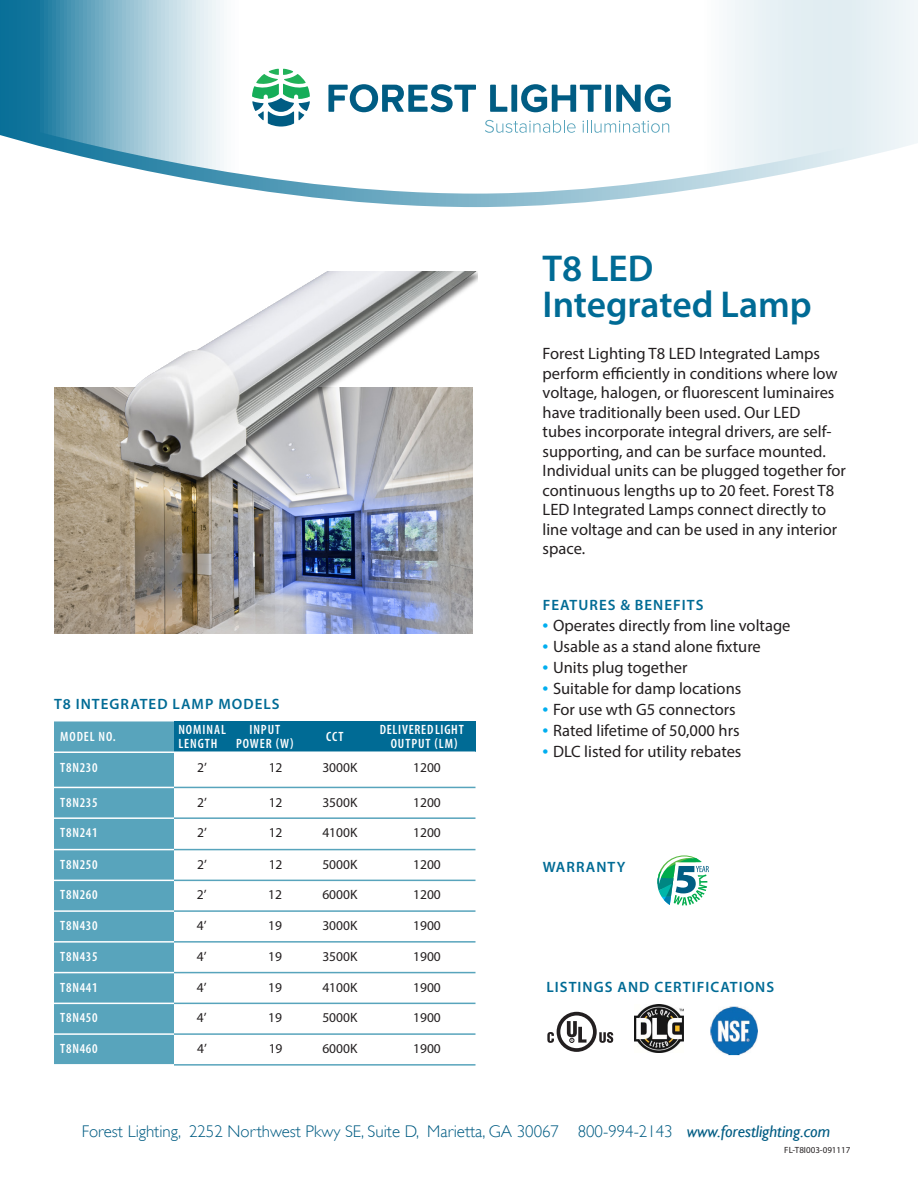
<style>
.page{position:relative;width:918px;height:1188px;background:#fff}
.page>*{position:absolute;margin:0;border:0;box-sizing:border-box;transform-origin:0 0}
.product_name{font:600 37.5px/36px "Myriad Pro";color:#006b95}
.t1{font:300 16.95px "Gill Sans";color:#005c83}
.intro{font:16.5px/19.5px "Myriad Pro";color:#231f20}
.subhead{font:600 15px "Myriad Pro";letter-spacing:.07em;color:#006b95}
.product_number_table{font:13.5px "Myriad Pro";color:#231f20}
.table_head{font:600 condensed 13.5px "Myriad Pro";letter-spacing:.06em;color:#fff}
.contact_copy{font:9px "Myriad Pro";color:#231f20}
.s1{font-size:21px;color:#00aeef}
.s2{font-weight:400;font-style:italic}
</style>
<div class="page">
<svg style="left:0;top:0;width:918px;height:207px"></svg>
<svg style="left:328px;top:84px;width:148px;height:28px"></svg>
<svg style="left:490px;top:85px;width:17px;height:27px"></svg>
<div style="left:511px;top:85px;width:6px;height:27px;background:#005c83"></div>
<svg style="left:521px;top:84px;width:80px;height:28px"></svg>
<div style="left:605px;top:85px;width:6px;height:27px;background:#005c83"></div>
<svg style="left:616px;top:84px;width:55px;height:28px"></svg>
<svg style="left:485px;top:120px;width:91px;height:13px"></svg>
<svg style="left:583px;top:120px;width:86px;height:13px"></svg>
<svg style="left:252px;top:69px;width:58px;height:58px"></svg>
<img style="left:54px;top:387px;width:419px;height:247px">
<div style="left:54px;top:721px;width:120px;height:343px;background:#58a4bc"></div>
<div style="left:174px;top:721px;width:302px;height:31px;background:#006b95"></div>
<hr style="left:54px;top:787px;width:120px;height:1px;background:#fff">
<hr style="left:54px;top:817px;width:120px;height:2px;background:#fff">
<hr style="left:54px;top:849px;width:120px;height:1px;background:#fff">
<hr style="left:54px;top:880px;width:120px;height:1px;background:#fff">
<hr style="left:54px;top:910px;width:120px;height:2px;background:#fff">
<hr style="left:54px;top:941px;width:120px;height:2px;background:#fff">
<hr style="left:54px;top:972px;width:120px;height:1px;background:#fff">
<hr style="left:54px;top:1003px;width:120px;height:1px;background:#fff">
<hr style="left:54px;top:1033px;width:120px;height:2px;background:#fff">
<hr style="left:54px;top:751px;width:120px;height:2px;background:#fff">
<hr style="left:174px;top:751px;width:302px;height:2px;background:#fff">
<hr style="left:174px;top:787px;width:302px;height:1px;background:#58a4bc">
<hr style="left:174px;top:817px;width:302px;height:2px;background:#58a4bc">
<hr style="left:174px;top:849px;width:302px;height:1px;background:#58a4bc">
<hr style="left:174px;top:880px;width:302px;height:1px;background:#58a4bc">
<hr style="left:174px;top:910px;width:302px;height:2px;background:#58a4bc">
<hr style="left:174px;top:941px;width:302px;height:2px;background:#58a4bc">
<hr style="left:174px;top:972px;width:302px;height:1px;background:#58a4bc">
<hr style="left:174px;top:1003px;width:302px;height:1px;background:#58a4bc">
<hr style="left:174px;top:1033px;width:302px;height:2px;background:#58a4bc">
<hr style="left:174px;top:1064px;width:302px;height:2px;background:#58a4bc">
<svg style="left:599px;top:1032px;width:14px;height:11px"></svg>
<svg style="left:557px;top:1012px;width:40px;height:40px"></svg>
<div style="left:560px;top:1016px;width:33px;height:32px;background:#fff;border-radius:50%"></div>
<svg style="left:567px;top:1021px;width:20px;height:22px"></svg>
<svg style="left:547px;top:1032px;width:7px;height:11px"></svg>
<svg style="left:657px;top:855px;width:52px;height:50px"></svg>
<img style="left:710px;top:1006px;width:48px;height:50px">
<img style="left:112px;top:272px;width:365px;height:222px">
<img style="left:634px;top:1005px;width:50px;height:48px">
<p class="subhead" style="left:54px;top:695px;width:227px">T8 INTEGRATED LAMP MODELS</p>
<p class="table_head" style="left:178px;top:721px;width:49px">NOMINAL</p>
<p class="table_head" style="left:249px;top:721px;width:32px">INPUT</p>
<p class="table_head" style="left:380px;top:721px;width:85px">DELIVERED LIGHT</p>
<p class="table_head" style="left:178px;top:735px;width:41px">LENGTH</p>
<p class="table_head" style="left:236px;top:735px;width:59px">POWER (W)</p>
<p class="table_head" style="left:391px;top:735px;width:68px">OUTPUT (LM)</p>
<p class="table_head" style="left:60px;top:728px;width:57px">MODEL NO.</p>
<p class="table_head" style="left:326px;top:728px;width:19px">CCT</p>
<p class="table_head" style="left:60px;top:759px;width:39px">T8N230</p>
<p class="product_number_table" style="left:197px;top:759px;width:11px">2’</p>
<p class="product_number_table" style="left:269px;top:759px;width:15px">12</p>
<p class="product_number_table" style="left:322px;top:759px;width:37px">3000K</p>
<p class="product_number_table" style="left:413px;top:759px;width:29px">1200</p>
<p class="table_head" style="left:60px;top:794px;width:39px">T8N235</p>
<p class="product_number_table" style="left:197px;top:794px;width:11px">2’</p>
<p class="product_number_table" style="left:269px;top:794px;width:15px">12</p>
<p class="product_number_table" style="left:322px;top:794px;width:37px">3500K</p>
<p class="product_number_table" style="left:413px;top:794px;width:29px">1200</p>
<p class="table_head" style="left:60px;top:825px;width:39px">T8N241</p>
<p class="product_number_table" style="left:197px;top:824px;width:11px">2’</p>
<p class="product_number_table" style="left:269px;top:824px;width:15px">12</p>
<p class="product_number_table" style="left:322px;top:824px;width:37px">4100K</p>
<p class="product_number_table" style="left:413px;top:824px;width:29px">1200</p>
<p class="table_head" style="left:60px;top:856px;width:39px">T8N250</p>
<p class="product_number_table" style="left:197px;top:856px;width:11px">2’</p>
<p class="product_number_table" style="left:269px;top:856px;width:15px">12</p>
<p class="product_number_table" style="left:322px;top:856px;width:37px">5000K</p>
<p class="product_number_table" style="left:413px;top:856px;width:29px">1200</p>
<p class="table_head" style="left:60px;top:887px;width:39px">T8N260</p>
<p class="product_number_table" style="left:197px;top:887px;width:11px">2’</p>
<p class="product_number_table" style="left:268px;top:887px;width:15px">12</p>
<p class="product_number_table" style="left:322px;top:887px;width:37px">6000K</p>
<p class="product_number_table" style="left:413px;top:887px;width:29px">1200</p>
<p class="table_head" style="left:60px;top:917px;width:39px">T8N430</p>
<p class="product_number_table" style="left:197px;top:917px;width:11px">4’</p>
<p class="product_number_table" style="left:268px;top:917px;width:15px">19</p>
<p class="product_number_table" style="left:322px;top:917px;width:37px">3000K</p>
<p class="product_number_table" style="left:413px;top:917px;width:29px">1900</p>
<p class="table_head" style="left:60px;top:948px;width:39px">T8N435</p>
<p class="product_number_table" style="left:197px;top:948px;width:11px">4’</p>
<p class="product_number_table" style="left:268px;top:948px;width:15px">19</p>
<p class="product_number_table" style="left:322px;top:948px;width:37px">3500K</p>
<p class="product_number_table" style="left:413px;top:948px;width:29px">1900</p>
<p class="table_head" style="left:60px;top:979px;width:39px">T8N441</p>
<p class="product_number_table" style="left:197px;top:979px;width:11px">4’</p>
<p class="product_number_table" style="left:268px;top:979px;width:15px">19</p>
<p class="product_number_table" style="left:322px;top:979px;width:37px">4100K</p>
<p class="product_number_table" style="left:413px;top:979px;width:29px">1900</p>
<p class="table_head" style="left:60px;top:1010px;width:39px">T8N450</p>
<p class="product_number_table" style="left:197px;top:1010px;width:11px">4’</p>
<p class="product_number_table" style="left:268px;top:1010px;width:15px">19</p>
<p class="product_number_table" style="left:322px;top:1010px;width:37px">5000K</p>
<p class="product_number_table" style="left:413px;top:1010px;width:29px">1900</p>
<p class="table_head" style="left:60px;top:1040px;width:39px">T8N460</p>
<p class="product_number_table" style="left:197px;top:1040px;width:11px">4’</p>
<p class="product_number_table" style="left:269px;top:1040px;width:15px">19</p>
<p class="product_number_table" style="left:322px;top:1040px;width:37px">6000K</p>
<p class="product_number_table" style="left:413px;top:1040px;width:29px">1900</p>
<p class="product_name" style="left:543px;top:250px;width:271px">T8 LED<br>Integrated Lamp</p>
<p class="intro" style="left:543px;top:344px;width:305px">Forest Lighting T8 LED Integrated Lamps perform efficiently in conditions where low voltage, halogen, or fluorescent luminaires have traditionally been used. Our LED<br>tubes incorporate integral drivers, are self&shy;supporting, and can be surface mounted.<br>Individual units can be plugged together for continuous lengths up to 20 feet. Forest T8<br>LED Integrated Lamps connect directly to line voltage and can be used in any interior space.</p>
<p class="subhead" style="left:543px;top:595px;width:162px">FEATURES &amp; BENEFITS</p>
<p class="intro" style="left:543px;top:615px;width:249px"><span class="s1">•</span> Operates directly from line voltage</p>
<p class="intro" style="left:543px;top:636px;width:220px"><span class="s1">•</span> Usable as a stand alone fixture</p>
<p class="intro" style="left:543px;top:657px;width:146px"><span class="s1">•</span> Units plug together</p>
<p class="intro" style="left:543px;top:678px;width:200px"><span class="s1">•</span> Suitable for damp locations</p>
<p class="intro" style="left:543px;top:699px;width:195px"><span class="s1">•</span> For use wth G5 connectors</p>
<p class="intro" style="left:543px;top:720px;width:199px"><span class="s1">•</span> Rated lifetime of 50,000 hrs</p>
<p class="intro" style="left:543px;top:741px;width:200px"><span class="s1">•</span> DLC listed for utility rebates</p>
<p class="subhead" style="left:543px;top:858px;width:84px">WARRANTY</p>
<p class="subhead" style="left:546px;top:978px;width:229px">LISTINGS AND CERTIFICATIONS</p>
<p class="t1" style="left:82px;top:1121px;width:750px">Forest Lighting, 2252 Northwest Pkwy SE, Suite D, Marietta, GA 30067 800-994-2143 <span class="s2">www.forestlighting.com</span></p>
<p class="contact_copy" style="left:784px;top:1145px;width:68px">FL-T8I003-091117</p>
</div>
